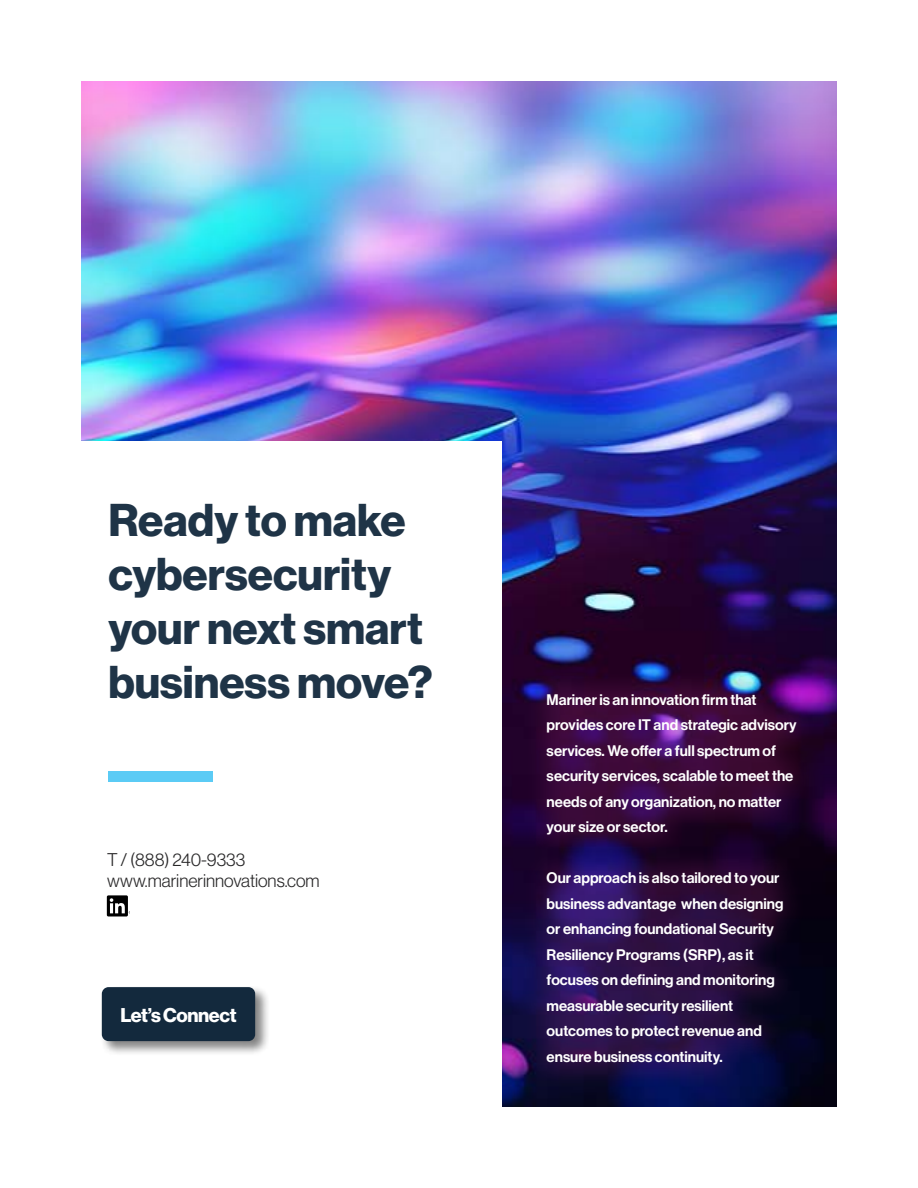
<style>
.page{position:relative;width:918px;height:1188px;background:#fff}
.page>*{position:absolute;margin:0;border:0;box-sizing:border-box;transform-origin:0 0}
.t1{font:45px/54px "N Haas Grotesk DS Pro 75 Bd";color:#1f3447}
.t2{font:19.5px "N Haas Grotesk DS Pro 75 Bd";letter-spacing:-.02em;color:#fff}
.t3{font:18px/21.6px "N Haas Grotesk DS Pro 45 Lt";color:#292829}
.t4{font:15px/25.5px "N Haas Grotesk DS Pro 65 Md";color:#fff}
</style>
<div class="page">
<img style="left:82px;top:81px;width:755px;height:1026px">
<div style="left:523px;top:669px;width:297px;height:419px;background:#98287b;opacity:.57"></div>
<div style="left:53px;top:442px;width:449px;height:678px;background:#fff"></div>
<div style="left:108px;top:772px;width:105px;height:10px;background:#5bcbf5"></div>
<svg style="left:107px;top:895px;width:23px;height:21px"></svg>
<div style="left:101px;top:986px;width:169px;height:70px;background:#000;opacity:.49"></div>
<div style="left:102px;top:987px;width:153px;height:54px;background:#13293d;border-radius:7px"></div>
<h1 class="t1" style="left:108px;top:494px;width:326px">Ready to make cybersecurity your next smart business move?</h1>
<p class="t3" style="left:107px;top:848px;width:214px">T / (888) 240-9333 www.marinerinnovations.com</p>
<h2 class="t2" style="left:120px;top:1003px;width:118px">Let’s Connect</h2>
<p class="t4" style="left:547px;top:687px;width:251px">Mariner is an innovation firm that provides core IT and strategic advisory services. We offer a full spectrum of security services, scalable to meet the needs of any organization, no matter your size or sector.</p>
<p class="t4" style="left:547px;top:865px;width:238px">Our approach is also tailored to your business advantage when designing or enhancing foundational Security Resiliency Programs (SRP), as it focuses on defining and monitoring measurable security resilient outcomes to protect revenue and ensure business continuity.</p>
</div>
